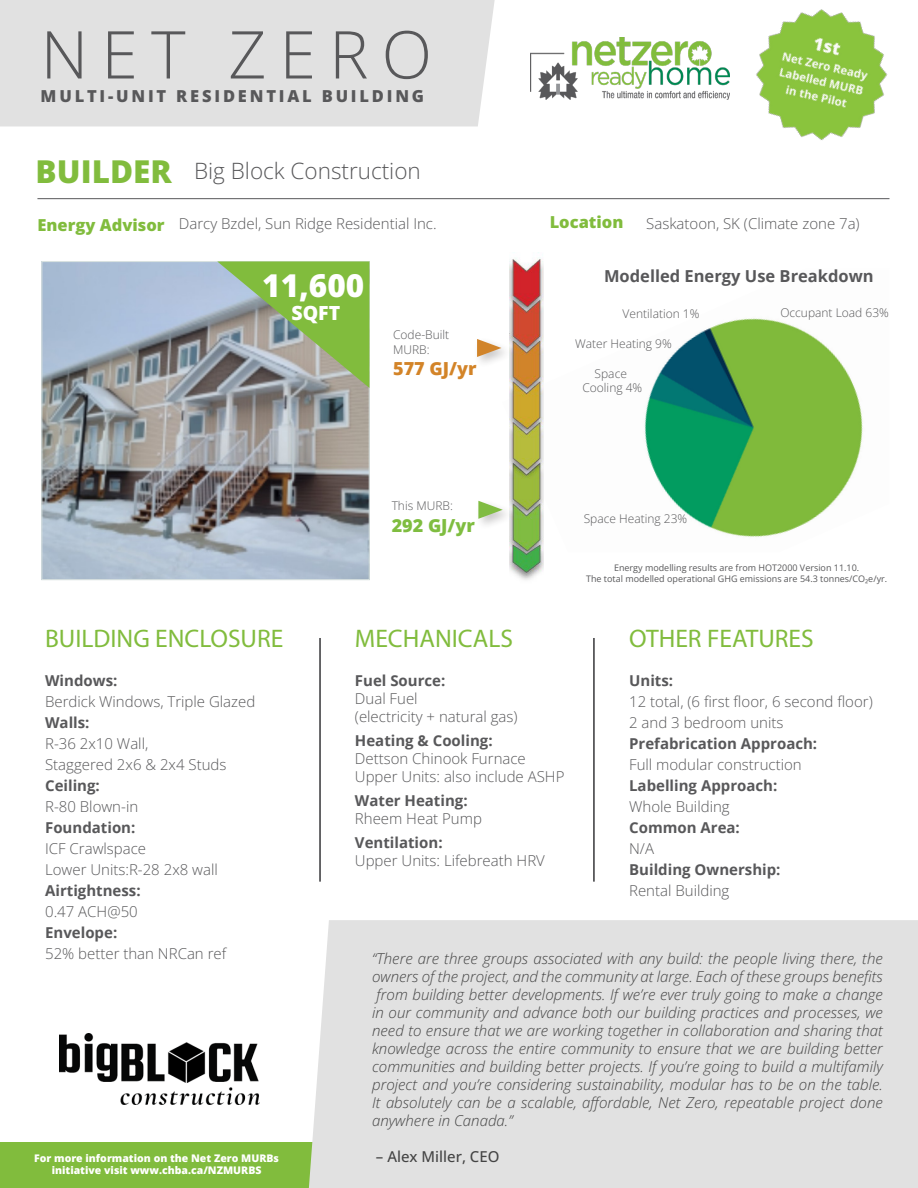
<style>
.page{position:relative;width:918px;height:1188px;background:#fff}
.page>*{position:absolute;margin:0;border:0;box-sizing:border-box;transform-origin:0 0}
.t1{font:300 66px "Open Sans";letter-spacing:.2em;color:#58585a}
.t2{font:800 31.5px "Open Sans";color:#81bc3d}
.t3{font:800 31.5px "Open Sans";color:#fff}
.t4{font:25.5px "Myriad Pro";color:#81bc3d}
.t5{font:300 22.5px "Open Sans";color:#58585a}
.t6{font:800 19.5px "Open Sans";color:#fff}
.t7{font:800 18px "Open Sans";color:#d38428}
.t8{font:800 18px "Open Sans";color:#7fbd40}
.t9{font:800 16.5px "Open Sans";letter-spacing:.17em;color:#58585a}
.t10{font:700 16.5px "Open Sans";color:#58585a}
.t11{font:800 16.5px "Open Sans";color:#81bc3d}
.t12{font:italic 300 15px/18px "Open Sans";color:#444}
.t13{font:300 15px "Open Sans";color:#58585a}
.t14{font:700 15px "Open Sans";color:#58585a}
.t15{font:500 15px "Open Sans";color:#444}
.t16{font:300 12px/14.4px "Open Sans";color:#58585a}
.t17{font:800 10.5px/12.6px "Open Sans";color:#fff;text-align:center}
.t18{font:9px "Open Sans";color:#58585a}
</style>
<div class="page">
<img style="left:644px;top:318px;width:219px;height:219px">
<img style="left:43px;top:263px;width:325px;height:315px">
<div style="left:41px;top:261px;width:329px;height:319px;border:1px solid #d8e1e0"></div>
<svg style="left:217px;top:261px;width:152px;height:127px;background:#8fae73"></svg>
<div style="left:474px;top:337px;width:39px;height:32px;background:#231f20;opacity:.25"></div>
<svg style="left:477px;top:339px;width:24px;height:18px"></svg>
<div style="left:475px;top:498px;width:39px;height:33px;background:#231f20;opacity:.25"></div>
<svg style="left:478px;top:501px;width:25px;height:18px"></svg>
<img style="left:509px;top:252px;width:35px;height:328px">
<div style="left:0;top:1142px;width:321px;height:46px;background:#81bc3d"></div>
<div style="left:0;top:0;width:495px;height:126px;background:#e1e1e1"></div>
<hr style="left:37px;top:198px;width:852px;height:1px;background:#58585a">
<hr style="left:319px;top:638px;width:2px;height:244px;background:#58585a">
<img style="left:530px;top:37px;width:200px;height:62px">
<img style="left:59px;top:1034px;width:200px;height:70px">
<div style="left:309px;top:920px;width:609px;height:268px;background:#e1e1e1"></div>
<hr style="left:593px;top:638px;width:2px;height:244px;background:#58585a">
<img style="left:756px;top:9px;width:132px;height:131px">
<p class="t1" style="left:41px;top:9px;width:393px">NET ZERO</p>
<p class="t9" style="left:41px;top:85px;width:385px">MULTI-UNIT RESIDENTIAL BUILDING</p>
<p class="t2" style="left:36px;top:150px;width:138px">BUILDER</p>
<p class="t5" style="left:194px;top:155px;width:228px">Big Block Construction</p>
<p class="t11" style="left:37px;top:213px;width:129px">Energy Advisor</p>
<p class="t13" style="left:179px;top:213px;width:259px">Darcy Bzdel, Sun Ridge Residential Inc.</p>
<p class="t11" style="left:550px;top:211px;width:75px">Location</p>
<p class="t13" style="left:646px;top:213px;width:215px">Saskatoon, SK (Climate zone 7a)</p>
<p class="t3" style="left:262px;top:264px;width:104px">11,600</p>
<p class="t6" style="left:291px;top:300px;width:50px">SQFT</p>
<p class="t16" style="left:393px;top:328px;width:58px">Code-Built<br>MURB:</p>
<p class="t7" style="left:393px;top:355px;width:85px">577 GJ/yr</p>
<p class="t16" style="left:392px;top:499px;width:63px">This MURB:</p>
<p class="t8" style="left:392px;top:512px;width:85px">292 GJ/yr</p>
<p class="t10" style="left:604px;top:265px;width:271px">Modelled Energy Use Breakdown</p>
<p class="t16" style="left:623px;top:306px;width:78px">Ventilation 1%</p>
<p class="t16" style="left:780px;top:305px;width:110px">Occupant Load 63%</p>
<p class="t16" style="left:575px;top:336px;width:98px">Water Heating 9%</p>
<p class="t16" style="left:595px;top:366px;width:34px">Space</p>
<p class="t16" style="left:582px;top:380px;width:61px">Cooling 4%</p>
<p class="t16" style="left:584px;top:511px;width:105px">Space Heating 23%</p>
<p class="t18" style="left:614px;top:562px;width:247px">Energy modelling results are from HOT2000 Version 11.10.</p>
<p class="t18" style="left:586px;top:572px;width:303px">The total modelled operational GHG emissions are 54.3 tonnes/CO₂e/yr.</p>
<p class="t4" style="left:45px;top:623px;width:240px">BUILDING ENCLOSURE</p>
<p class="t4" style="left:629px;top:623px;width:186px">OTHER FEATURES</p>
<p class="t14" style="left:355px;top:670px;width:92px">Fuel Source:</p>
<p class="t13" style="left:355px;top:689px;width:64px">Dual Fuel</p>
<p class="t13" style="left:355px;top:707px;width:164px">(electricity + natural gas)</p>
<p class="t14" style="left:355px;top:730px;width:139px">Heating &amp; Cooling:</p>
<p class="t13" style="left:355px;top:749px;width:172px">Dettson Chinook Furnace</p>
<p class="t13" style="left:355px;top:767px;width:211px">Upper Units: also include ASHP</p>
<p class="t14" style="left:355px;top:790px;width:114px">Water Heating:</p>
<p class="t13" style="left:355px;top:809px;width:129px">Rheem Heat Pump</p>
<p class="t14" style="left:355px;top:832px;width:89px">Ventilation:</p>
<p class="t13" style="left:355px;top:851px;width:191px">Upper Units: Lifebreath HRV</p>
<p class="t4" style="left:355px;top:623px;width:160px">MECHANICALS</p>
<p class="t14" style="left:45px;top:670px;width:74px">Windows:</p>
<p class="t13" style="left:45px;top:692px;width:212px">Berdick Windows, Triple Glazed</p>
<p class="t14" style="left:45px;top:712px;width:46px">Walls:</p>
<p class="t13" style="left:45px;top:734px;width:105px">R-36 2x10 Wall,</p>
<p class="t13" style="left:45px;top:755px;width:183px">Staggered 2x6 &amp; 2x4 Studs</p>
<p class="t14" style="left:45px;top:775px;width:56px">Ceiling:</p>
<p class="t13" style="left:45px;top:797px;width:95px">R-80 Blown-in</p>
<p class="t14" style="left:45px;top:817px;width:92px">Foundation:</p>
<p class="t13" style="left:45px;top:839px;width:103px">ICF Crawlspace</p>
<p class="t13" style="left:45px;top:860px;width:174px">Lower Units:R-28 2x8 wall</p>
<p class="t14" style="left:45px;top:880px;width:97px">Airtightness:</p>
<p class="t13" style="left:45px;top:902px;width:94px">0.47 ACH@50</p>
<p class="t14" style="left:45px;top:922px;width:74px">Envelope:</p>
<p class="t13" style="left:45px;top:944px;width:183px">52% better than NRCan ref</p>
<p class="t14" style="left:629px;top:670px;width:46px">Units:</p>
<p class="t13" style="left:629px;top:692px;width:245px">12 total, (6 first floor, 6 second floor)</p>
<p class="t13" style="left:629px;top:713px;width:156px">2 and 3 bedroom units</p>
<p class="t14" style="left:629px;top:733px;width:190px">Prefabrication Approach:</p>
<p class="t13" style="left:629px;top:755px;width:174px">Full modular construction</p>
<p class="t14" style="left:629px;top:775px;width:150px">Labelling Approach:</p>
<p class="t13" style="left:629px;top:797px;width:102px">Whole Building</p>
<p class="t14" style="left:629px;top:817px;width:112px">Common Area:</p>
<p class="t13" style="left:629px;top:839px;width:26px">N/A</p>
<p class="t14" style="left:629px;top:859px;width:153px">Building Ownership:</p>
<p class="t13" style="left:629px;top:881px;width:102px">Rental Building</p>
<p class="t12" style="left:372px;top:949px;width:512px">“There are three groups associated with any build: the people living there, the owners of the project, and the community at large. Each of these groups benefits</p>
<p class="t12" style="left:372px;top:985px;width:512px;text-align:justify;text-indent:5px">from building better developments. If we’re ever truly going to make a change in our community and advance both our building practices and processes, we need to ensure that we are working together in collaboration and sharing that knowledge across the entire community to ensure that we are building better communities and building better projects. If you’re going to build a multifamily project and you’re considering sustainability, modular has to be on the table.<br>It absolutely can be a scalable, affordable, Net Zero, repeatable project done anywhere in Canada.”</p>
<p class="t15" style="left:376px;top:1146px;width:125px">– Alex Miller, CEO</p>
<p class="t17" style="left:34px;top:1151px;width:246px">For more information on the Net Zero MURBs initiative visit www.chba.ca/NZMURBS</p>
</div>
